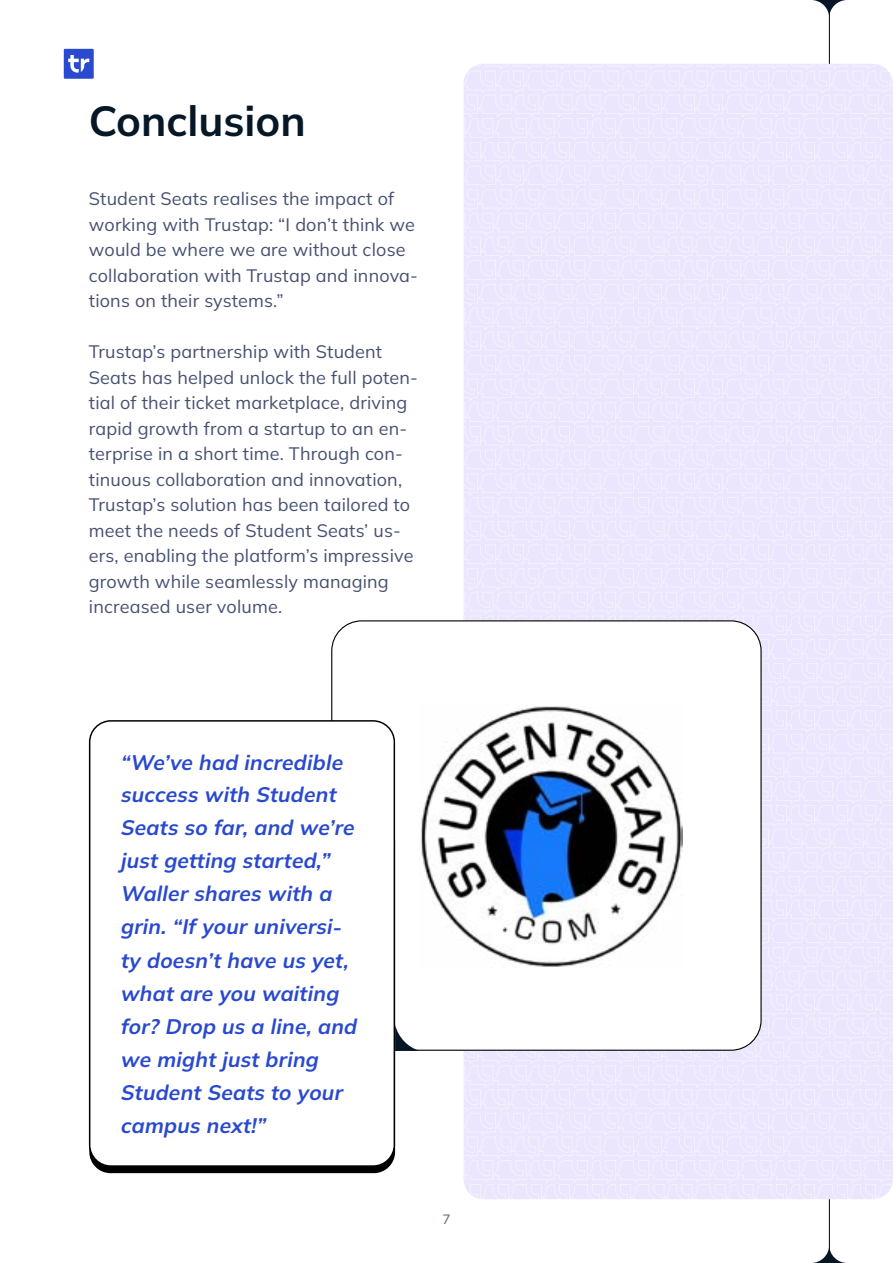
<style>
.page{position:relative;width:893px;height:1263px;background:#fff}
.page>*{position:absolute;margin:0;border:0;box-sizing:border-box;transform-origin:0 0}
.t1{font:700 42px "Mulish";color:#061826}
.t2{font:italic 700 21px/33px "Mulish";color:#2949ce}
.t3{font:18px/25.5px "Mulish";letter-spacing:.01em;color:#465070}
.t4{font:500 13.5px "Mulish";color:#6b738d}
</style>
<div class="page">
<hr style="left:829px;top:0;width:1px;height:1263px;background:#000">
<svg style="left:812px;top:0;width:34px;height:18px"></svg>
<svg style="left:812px;top:1245px;width:34px;height:18px"></svg>
<div style="left:64px;top:49px;width:30px;height:30px;background:#2949ce"></div>
<svg style="left:68px;top:55px;width:21px;height:18px"></svg>
<svg style="left:463px;top:64px;width:430px;height:1135px;background:#ece7fc"></svg>
<div style="left:332px;top:621px;width:429px;height:429px;background:#fff;border-radius:30px"></div>
<div style="left:89px;top:720px;width:306px;height:447px;border:2px solid #000;border-radius:21px"></div>
<img style="left:421px;top:706px;width:262px;height:261px">
<svg style="left:395px;top:1025px;width:25px;height:26px"></svg>
<h1 class="t1" style="left:89px;top:92px;width:218px">Conclusion</h1>
<p class="t3" style="left:89px;top:185px;width:331px">Student Seats realises the impact of working with Trustap: “I don’t think we would be where we are without close collaboration with Trustap and innova&shy;tions on their systems.”</p>
<p class="t3" style="left:89px;top:338px;width:330px">Trustap’s partnership with Student Seats has helped unlock the full poten&shy;tial of their ticket marketplace, driving rapid growth from a startup to an en&shy;terprise in a short time. Through con&shy;tinuous collaboration and innovation, Trustap’s solution has been tailored to meet the needs of Student Seats’ us&shy;ers, enabling the platform’s impressive growth while seamlessly managing increased user volume.</p>
<p class="t2" style="left:120px;top:745px;width:243px">“We’ve had incredible success with Student<br>Seats so far,and we’re justgetting started,”<br>Wallershares with a grin.“Ifyouruniversi&shy;ty doesn’thave us yet, whatare you waiting for? Drop us a line,and we mightjustbring<br>StudentSeats to your campus next!”</p>
<p class="t4" style="left:442px;top:1210px;width:10px">7</p>
</div>
